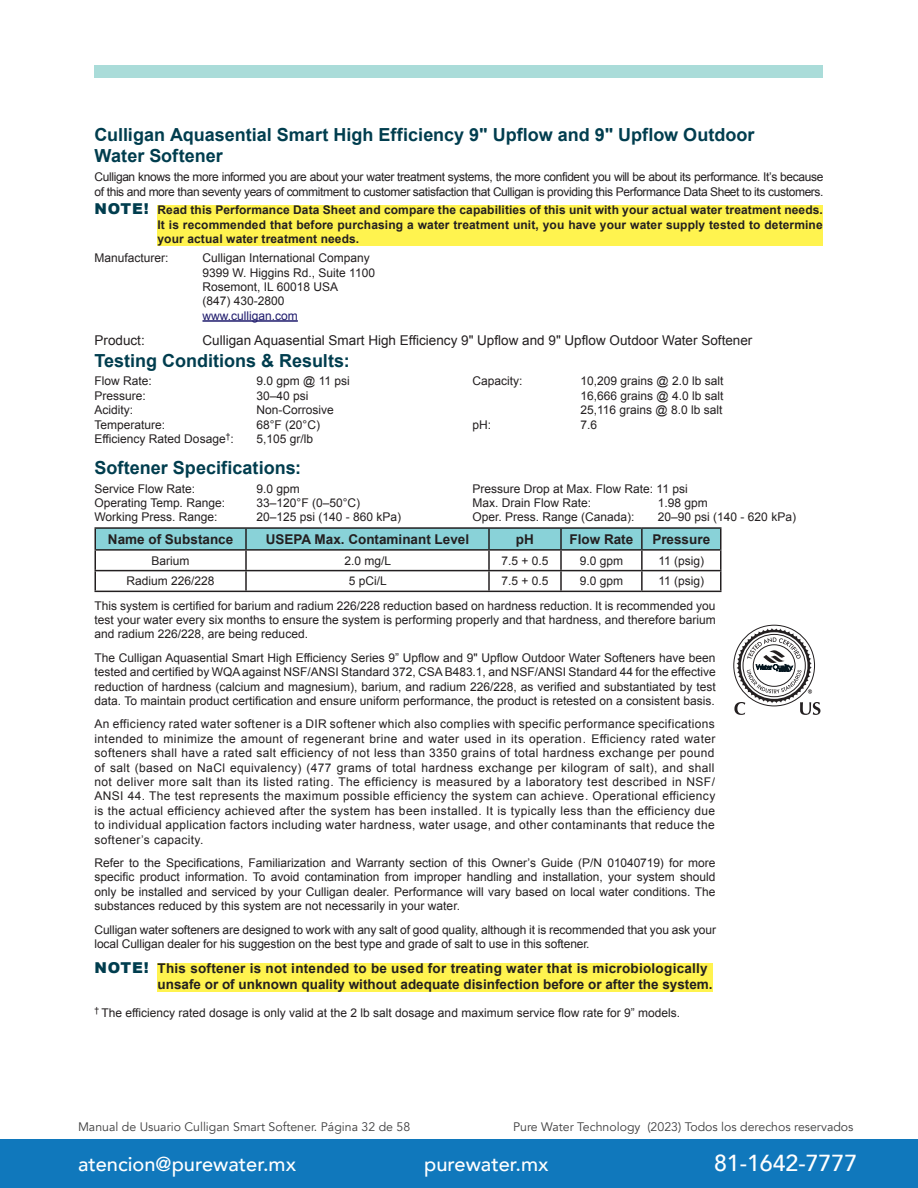
<style>
.page{position:relative;width:918px;height:1188px;background:#fff}
.page>*{position:absolute;margin:0;border:0;box-sizing:border-box;transform-origin:0 0}
.t1{font:500 23.1px "Avenir";color:#fff}
.t2{font:500 20.1px "Avenir";color:#fff}
.t3{font:700 18px/21.6px "Arial";color:#003d4e}
.t4{font:700 13.5px/16.2px "Arial";color:#231f20}
.t5{font:13.5px "Arial";color:#231f20}
.t6{font:12.3px "Avenir";color:#3e3e3f}
.t7{font:12px/14.4px "Arial";color:#231f20}
.t8{font:12px/14.4px "Arial";letter-spacing:-.03em;color:#231f20}
.t9{font:700 12px/14.4px "Arial";letter-spacing:.01em;color:#231f20;text-align:justify}
.t10{font:12px "Arial";color:#1e1a6c}
.s1{font-weight:900;font-size:15px;color:#003d4e}
</style>
<div class="page">
<div style="left:94px;top:65px;width:730px;height:13px;background:#aadcd9"></div>
<div style="left:158px;top:206px;width:665px;height:40px;background:#fff34f"></div>
<hr style="left:202px;top:320px;width:96px;height:2px;background:#1e1a6c">
<div style="left:158px;top:963px;width:555px;height:29px;background:#fff34f"></div>
<hr style="left:94px;top:527px;width:152px;height:2px;background:#231f20">
<hr style="left:246px;top:527px;width:243px;height:2px;background:#231f20">
<hr style="left:489px;top:527px;width:72px;height:2px;background:#231f20">
<hr style="left:561px;top:527px;width:81px;height:2px;background:#231f20">
<hr style="left:642px;top:527px;width:80px;height:2px;background:#231f20">
<svg style="left:94px;top:528px;width:628px;height:42px"></svg>
<hr style="left:94px;top:570px;width:152px;height:1px;background:#231f20">
<hr style="left:94px;top:571px;width:2px;height:20px;background:#231f20">
<hr style="left:246px;top:570px;width:243px;height:1px;background:#231f20">
<hr style="left:245px;top:571px;width:2px;height:20px;background:#231f20">
<hr style="left:489px;top:570px;width:72px;height:1px;background:#231f20">
<hr style="left:488px;top:571px;width:2px;height:20px;background:#231f20">
<hr style="left:561px;top:570px;width:81px;height:1px;background:#231f20">
<hr style="left:560px;top:571px;width:2px;height:20px;background:#231f20">
<hr style="left:642px;top:570px;width:80px;height:1px;background:#231f20">
<hr style="left:641px;top:571px;width:2px;height:20px;background:#231f20">
<hr style="left:720px;top:571px;width:2px;height:20px;background:#231f20">
<hr style="left:94px;top:591px;width:152px;height:1px;background:#231f20">
<hr style="left:246px;top:591px;width:243px;height:1px;background:#231f20">
<hr style="left:489px;top:591px;width:72px;height:1px;background:#231f20">
<hr style="left:561px;top:591px;width:81px;height:1px;background:#231f20">
<hr style="left:642px;top:591px;width:80px;height:1px;background:#231f20">
<svg style="left:734px;top:628px;width:86px;height:87px"></svg>
<div style="left:1px;top:1140px;width:917px;height:48px;background:#1078bc"></div>
<h3 class="t3" style="left:94px;top:124px;width:661px">Culligan Aquasential Smart High Efficiency 9" Upflow and 9" Upflow Outdoor<br>Water Softener</h3>
<p class="t8" style="left:94px;top:170px;width:730px">Culligan knows the more informed you are about your water treatment systems, the more confident you will be about its performance. It’s because of this and more than seventy years of commitment to customer satisfaction that Culligan is providing this Performance Data Sheet to its customers.</p>
<p class="t9" style="left:157px;top:203px;width:667px;text-indent:-63px"><span class="s1">NOTE!</span> Read this Performance Data Sheet and compare the capabilities of this unit with your actual water treatment needs.<br>It is recommended that before purchasing a water treatment unit, you have your water supply tested to determine your actual water treatment needs.</p>
<p class="t7" style="left:95px;top:251px;width:76px">Manufacturer:</p>
<p class="t7" style="left:202px;top:251px;width:174px">Culligan International Company<br>9399 W. Higgins Rd., Suite 1100<br>Rosemont, IL 60018 USA<br>(847) 430-2800</p>
<p class="t10" style="left:202px;top:308px;width:97px">www.culligan.com</p>
<p class="t5" style="left:94px;top:331px;width:52px">Product:</p>
<p class="t5" style="left:202px;top:331px;width:551px">Culligan Aquasential Smart High Efficiency 9" Upflow and 9" Upflow Outdoor Water Softener</p>
<h3 class="t3" style="left:94px;top:350px;width:257px">Testing Conditions &amp; Results:</h3>
<p class="t7" style="left:94px;top:374px;width:59px">Flow Rate:</p>
<p class="t7" style="left:256px;top:374px;width:95px">9.0 gpm @ 11 psi</p>
<p class="t7" style="left:472px;top:374px;width:52px">Capacity:</p>
<p class="t7" style="left:580px;top:374px;width:144px">10,209 grains @ 2.0 lb salt</p>
<p class="t7" style="left:94px;top:389px;width:53px">Pressure:</p>
<p class="t7" style="left:256px;top:389px;width:54px">30–40 psi</p>
<p class="t7" style="left:580px;top:389px;width:144px">16,666 grains @ 4.0 lb salt</p>
<p class="t7" style="left:94px;top:403px;width:40px">Acidity:</p>
<p class="t7" style="left:256px;top:403px;width:79px">Non-Corrosive</p>
<p class="t7" style="left:580px;top:403px;width:144px">25,116 grains @ 8.0 lb salt</p>
<p class="t7" style="left:94px;top:417px;width:72px">Temperature:</p>
<p class="t7" style="left:256px;top:417px;width:65px">68°F (20°C)</p>
<p class="t7" style="left:473px;top:417px;width:20px">pH:</p>
<p class="t7" style="left:581px;top:417px;width:18px">7.6</p>
<p class="t7" style="left:95px;top:432px;width:141px">Efficiency Rated Dosage<sup>†</sup>:</p>
<p class="t7" style="left:257px;top:432px;width:58px">5,105 gr/lb</p>
<h3 class="t3" style="left:94px;top:457px;width:208px">Softener Specifications:</h3>
<p class="t7" style="left:94px;top:481px;width:102px">Service Flow Rate:</p>
<p class="t7" style="left:256px;top:481px;width:45px">9.0 gpm</p>
<p class="t7" style="left:472px;top:481px;width:217px">Pressure Drop at Max. Flow Rate: 11 psi</p>
<p class="t7" style="left:94px;top:496px;width:132px">Operating Temp. Range:</p>
<p class="t7" style="left:257px;top:496px;width:105px">33–120°F (0–50°C)</p>
<p class="t7" style="left:473px;top:496px;width:120px">Max. Drain Flow Rate:</p>
<p class="t7" style="left:658px;top:496px;width:52px">1.98 gpm</p>
<p class="t7" style="left:95px;top:510px;width:125px">Working Press. Range:</p>
<p class="t7" style="left:257px;top:510px;width:146px">20–125 psi (140 - 860 kPa)</p>
<p class="t7" style="left:473px;top:510px;width:164px">Oper. Press. Range (Canada):</p>
<p class="t7" style="left:658px;top:510px;width:140px">20–90 psi (140 - 620 kPa)</p>
<p class="t4" style="left:108px;top:531px;width:127px">Name of Substance</p>
<p class="t4" style="left:266px;top:531px;width:205px">USEPA Max. Contaminant Level</p>
<p class="t4" style="left:516px;top:531px;width:19px">pH</p>
<p class="t4" style="left:570px;top:531px;width:65px">Flow Rate</p>
<p class="t4" style="left:652px;top:531px;width:59px">Pressure</p>
<p class="t7" style="left:152px;top:553px;width:40px">Barium</p>
<p class="t7" style="left:344px;top:553px;width:48px">2.0 mg/L</p>
<p class="t7" style="left:501px;top:553px;width:49px">7.5 + 0.5</p>
<p class="t7" style="left:580px;top:553px;width:45px">9.0 gpm</p>
<p class="t7" style="left:658px;top:553px;width:47px">11 (psig)</p>
<p class="t7" style="left:127px;top:574px;width:90px">Radium 226/228</p>
<p class="t7" style="left:349px;top:574px;width:40px">5 pCi/L</p>
<p class="t7" style="left:501px;top:574px;width:49px">7.5 + 0.5</p>
<p class="t7" style="left:580px;top:574px;width:45px">9.0 gpm</p>
<p class="t7" style="left:95px;top:569px;width:623px;line-height:24.2px;text-indent:564px">11 (psig)<br>This system is certified for barium and radium 226/228 reduction based on hardness reduction. It is recommended you</p>
<p class="t7" style="left:95px;top:613px;width:623px">test your water every six months to ensure the system is performing properly and that hardness, and therefore barium and radium 226/228, are being reduced.</p>
<p class="t7" style="left:95px;top:650px;width:623px;text-align:justify">The Culligan Aquasential Smart High Efficiency Series 9” Upflow and 9" Upflow Outdoor Water Softeners have been tested and certified by WQAagainst NSF/ANSI Standard 372, CSAB483.1, and NSF/ANSI Standard 44 for the effective reduction of hardness (calcium and magnesium), barium, and radium 226/228, as verified and substantiated by test data. To maintain product certification and ensure uniform performance, the product is retested on a consistent basis.</p>
<p class="t7" style="left:95px;top:717px;width:622px;text-align:justify">An efficiency rated water softener is a DIR softener which also complies with specific performance specifications intended to minimize the amount of regenerant brine and water used in its operation. Efficiency rated water softeners shall have a rated salt efficiency of not less than 3350 grains of total hardness exchange per pound of salt (based on NaCl equivalency) (477 grams of total hardness exchange per kilogram of salt), and shall not deliver more salt than its listed rating. The efficiency is measured by a laboratory test described in NSF/ ANSI 44. The test represents the maximum possible efficiency the system can achieve. Operational efficiency is the actual efficiency achieved after the system has been installed. It is typically less than the efficiency due to individual application factors including water hardness, water usage, and other contaminants that reduce the softener’s capacity.</p>
<p class="t7" style="left:95px;top:856px;width:623px;text-align:justify">Refer to the Specifications, Familiarization and Warranty section of this Owner’s Guide (P/N 01040719) for more specific product information. To avoid contamination from improper handling and installation, your system should only be installed and serviced by your Culligan dealer. Performance will vary based on local water conditions. The substances reduced by this system are not necessarily in your water.</p>
<p class="t7" style="left:95px;top:922px;width:623px">Culligan water softeners are designed to work with any salt of good quality, although it is recommended that you ask your local Culligan dealer for his suggestion on the best type and grade of salt to use in this softener.</p>
<p class="t4" style="left:158px;top:961px;width:557px;text-indent:-63px"><span class="s1">NOTE!</span> This softener is not intended to be used for treating water that is microbiologically unsafe or of unknown quality without adequate disinfection before or after the system.</p>
<p class="t7" style="left:94px;top:1006px;width:587px"><sup>†</sup> The efficiency rated dosage is only valid at the 2 lb salt dosage and maximum service flow rate for 9” models.</p>
<p class="t6" style="left:78px;top:1120px;width:334px">Manual de Usuario Culligan Smart Softener. Página 32 de 58</p>
<p class="t6" style="left:513px;top:1120px;width:342px">Pure Water Technology (2023) Todos los derechos reservados</p>
<h2 class="t2" style="left:78px;top:1147px;width:220px">atencion@purewater.mx</h2>
<h2 class="t2" style="left:424px;top:1147px;width:126px">purewater.mx</h2>
<h1 class="t1" style="left:714px;top:1143px;width:145px">81-1642-7777</h1>
</div>
